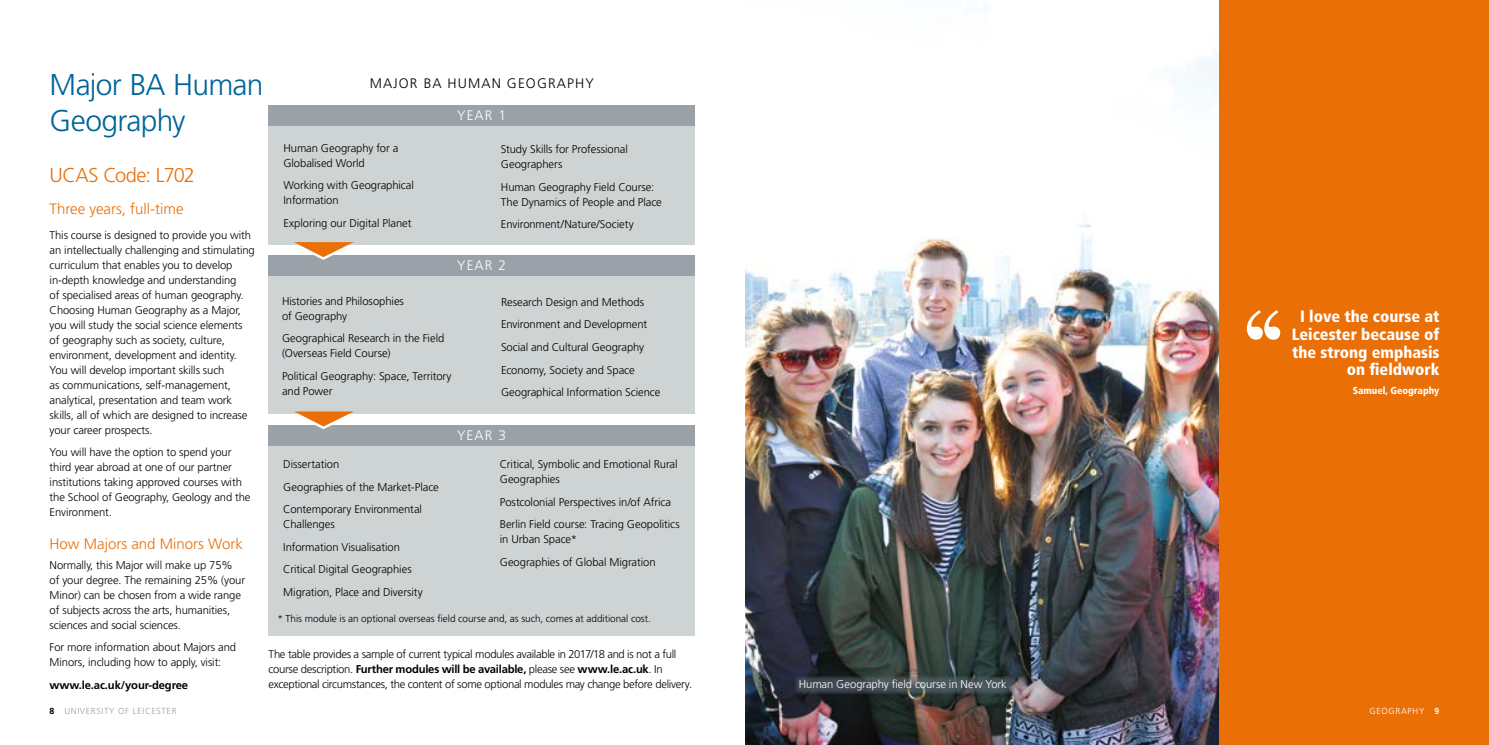
<style>
.page{position:relative;width:1489px;height:745px;background:#fff}
.page>*{position:absolute;margin:0;border:0;box-sizing:border-box;transform-origin:0 0}
.t1{font:300 30px/36px "Frutiger LT Std";letter-spacing:-.025em;color:#006498}
.t2{font:300 20px "Frutiger LT Std";letter-spacing:-.025em;color:#ea6f07}
.t3{font:900 condensed 16.25px/17.5px "Frutiger LT Std";color:#fff;text-align:right}
.t4{font:300 15px "Frutiger LT Std";color:#ea6f07}
.t5{font:300 13.75px "Frutiger LT Std";letter-spacing:.08em;color:#000}
.t6{font:300 13.75px "Frutiger LT Std";letter-spacing:.08em;color:#fff}
.t7{font:300 11.25px/15px "Frutiger LT Std";letter-spacing:-.01em;color:#000}
.t8{font:300 11.25px/15px "Frutiger LT Std";letter-spacing:-.03em;color:#000}
.t9{font:300 11.25px "Frutiger LT Std";letter-spacing:-.005em;color:#fff}
.t10{font:700 11.25px "Frutiger LT Std";letter-spacing:-.01em;color:#000}
.t11{font:300 10px "Frutiger LT Std";letter-spacing:-.005em;color:#000}
.t12{font:900 condensed 10px "Frutiger LT Std";color:#fff}
.t13{font:300 8.75px "Frutiger LT Std";letter-spacing:.075em;color:#989fac}
.t14{font:300 8.75px "Frutiger LT Std";letter-spacing:.075em;color:#fff}
.s1{font-weight:700}
.s2{font-weight:700;color:#000}
</style>
<div class="page">
<img style="left:745px;top:53px;width:474px;height:691px">
<div style="left:1219px;top:0;width:269px;height:744px;background:#ea6f07"></div>
<svg style="left:1246px;top:310px;width:34px;height:29px"></svg>
<svg style="left:795px;top:676px;width:220px;height:17px;background:#434d52"></svg>
<div style="left:268px;top:424px;width:426px;height:211px;background:#ced3d3"></div>
<div style="left:268px;top:424px;width:426px;height:21px;background:#9ba1a9"></div>
<div style="left:268px;top:255px;width:426px;height:158px;background:#ced3d3"></div>
<div style="left:268px;top:255px;width:426px;height:20px;background:#9ba1a9"></div>
<div style="left:268px;top:105px;width:426px;height:140px;background:#ced3d3"></div>
<div style="left:268px;top:105px;width:426px;height:20px;background:#9ba1a9"></div>
<svg style="left:294px;top:242px;width:60px;height:18px"></svg>
<svg style="left:294px;top:411px;width:60px;height:18px"></svg>
<h1 class="t1" style="left:50px;top:67px;width:215px">Major BA Human<br>Geography</h1>
<h2 class="t2" style="left:50px;top:163px;width:147px">UCAS Code: L702</h2>
<h3 class="t4" style="left:50px;top:200px;width:135px">Three years, full-time</h3>
<p class="t5" style="left:369px;top:75px;width:225px">MAJOR BA HUMAN GEOGRAPHY</p>
<p class="t6" style="left:457px;top:108px;width:51px">YEAR 1</p>
<p class="t7" style="left:283px;top:140px;width:116px">Human Geography for a<br>Globalised World</p>
<p class="t7" style="left:283px;top:178px;width:132px">Working with Geographical<br>Information</p>
<p class="t7" style="left:283px;top:215px;width:130px">Exploring our Digital Planet</p>
<p class="t7" style="left:501px;top:142px;width:128px">Study Skills for Professional<br>Geographers</p>
<p class="t7" style="left:501px;top:179px;width:162px">Human Geography Field Course:<br>The Dynamics of People and Place</p>
<p class="t7" style="left:501px;top:217px;width:134px">Environment/Nature/Society</p>
<p class="t7" style="left:50px;top:227px;width:207px">This course is designed to provide you with an intellectually challenging and stimulating curriculum that enables you to develop in-depth knowledge and understanding<br>of specialised areas of human geography.<br>Choosing Human Geography as a Major, you will study the social science elements of geography such as society, culture, environment, development and identity.<br>You will develop important skills such<br>as communications, self-management, analytical, presentation and team work skills, all of which are designed to increase your career prospects.</p>
<p class="t7" style="left:50px;top:444px;width:202px">You will have the option to spend your third year abroad at one of our partner institutions taking approved courses with the School of Geography, Geology and the Environment.</p>
<h3 class="t4" style="left:50px;top:535px;width:195px">How Majors and Minors Work</h3>
<p class="t7" style="left:50px;top:557px;width:197px">Normally, this Major will make up 75% of your degree. The remaining 25% (your Minor) can be chosen from a wide range of subjects across the arts, humanities, sciences and social sciences.</p>
<p class="t7" style="left:50px;top:639px;width:188px">For more information about Majors and<br>Minors, including how to apply, visit:</p>
<p class="t10" style="left:50px;top:677px;width:140px">www.le.ac.uk/your-degree</p>
<p class="t6" style="left:457px;top:257px;width:51px">YEAR 2</p>
<p class="t7" style="left:282px;top:293px;width:123px">Histories and Philosophies of Geography</p>
<p class="t7" style="left:282px;top:331px;width:164px">Geographical Research in the Field (Overseas Field Course)</p>
<p class="t7" style="left:282px;top:368px;width:171px">Political Geography: Space, Territory and Power</p>
<p class="t7" style="left:501px;top:291px;width:161px;line-height:22.5px">Research Design and Methods<br>Environment and Development<br>Social and Cultural Geography<br>Economy, Society and Space<br>Geographical Information Science</p>
<p class="t6" style="left:457px;top:427px;width:51px">YEAR 3</p>
<p class="t7" style="left:500px;top:456px;width:179px">Critical, Symbolic and Emotional Rural<br>Geographies</p>
<p class="t7" style="left:500px;top:490px;width:181px;line-height:22.5px">Postcolonial Perspectives in/of Africa<br>Berlin Field course: Tracing Geopolitics</p>
<p class="t7" style="left:500px;top:528px;width:157px;line-height:22.5px">in Urban Space*<br>Geographies of Global Migration</p>
<p class="t7" style="left:283px;top:453px;width:157px;line-height:22.5px">Dissertation<br>Geographies of the Market-Place<br>Contemporary Environmental</p>
<p class="t7" style="left:283px;top:513px;width:141px;line-height:22.5px">Challenges<br>Information Visualisation<br>Critical Digital Geographies<br>Migration, Place and Diversity</p>
<p class="t11" style="left:277px;top:612px;width:375px">* This module is an optional overseas field course and, as such, comes at additional cost.</p>
<p class="t8" style="left:268px;top:646px;width:425px">The table provides a sample of current typical modules available in 2017/18 and is not a full course description. <span class="s1">Further modules will be available,</span> please see <span class="s1">www.le.ac.uk</span>. In exceptional circumstances, the content of some optional modules may change before delivery.</p>
<p class="t9" style="left:798px;top:677px;width:210px">Human Geography field course in New York</p>
<h3 class="t3" style="left:1291px;top:308px;width:149px">I love the course at<br>Leicester because of the strong emphasis on fieldwork</h3>
<p class="t12" style="left:1352px;top:384px;width:88px">Samuel, Geography</p>
<p class="t13" style="left:50px;top:705px;width:128px"><span class="s2">8</span> UNIVERSITY OF LEICESTER</p>
<p class="t14" style="left:1369px;top:705px;width:71px">GEOGRAPHY <span class="s1">9</span></p>
</div>
